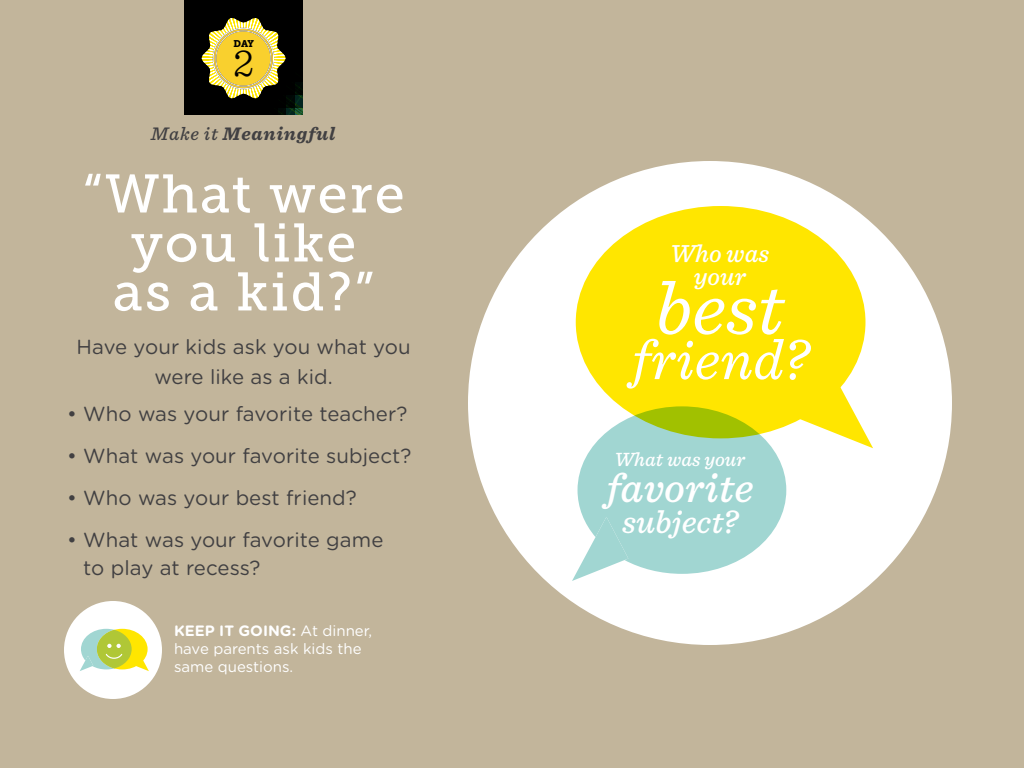
<style>
.page{position:relative;width:1024px;height:768px;background:#c2b59b}
.page>*{position:absolute;margin:0;border:0;box-sizing:border-box;transform-origin:0 0}
.t1{font:italic 77.1px "Sentinel";color:#fff}
.t2{font:italic 58.3px "Sentinel";letter-spacing:.005em;color:#fff}
.t3{font:54px/49px "Museo Slab 500";letter-spacing:.04em;color:#fff;text-align:center}
.t4{font:italic 500 42.6px "Sentinel";letter-spacing:.005em;color:#fff}
.t5{font:300 40.2px "Sentinel";color:#000}
.t6{font:italic 500 33.2px "Sentinel";color:#fff}
.t7{font:italic 500 25.6px/22.9px "Sentinel";letter-spacing:.005em;color:#fff;text-align:center}
.t8{font:20.4px/28.1px "Gotham Rounded";letter-spacing:.005em;color:#414042}
.t9{font:italic 500 20px "Sentinel";letter-spacing:.005em;color:#fff}
.t10{font:italic 700 19px "Sentinel";letter-spacing:.04em;color:#414042}
.t11{font:15px/18px "Gotham Rounded";color:#fff}
.t12{font:9.7px "Museo Slab 900";color:#000}
.s1{font-weight:500}
.s2{font-weight:700}
</style>
<div class="page">
<div style="left:468px;top:161px;width:484px;height:484px;background:#fff;border-radius:50%"></div>
<div style="left:64px;top:601px;width:98px;height:98px;background:#fff;border-radius:50%"></div>
<div style="left:97px;top:629px;width:51px;height:40px;background:#ffe600;border-radius:50%"></div>
<svg style="left:135px;top:656px;width:14px;height:15px"></svg>
<svg style="left:97px;top:630px;width:35px;height:38px"></svg>
<svg style="left:80px;top:629px;width:42px;height:42px"></svg>
<svg style="left:184px;top:0;width:118px;height:115px;background:#544c1f"></svg>
<div style="left:576px;top:206px;width:289px;height:232px;background:#ffe600;border-radius:50%"></div>
<svg style="left:795px;top:359px;width:78px;height:89px"></svg>
<svg style="left:578px;top:406px;width:208px;height:168px;fill:#a1d6d2"></svg>
<svg style="left:572px;top:517px;width:56px;height:64px"></svg>
<p class="t12" style="left:233px;top:38px;width:22px">DAY</p>
<h3 class="t5" style="left:233px;top:33px;width:23px">2</h3>
<p class="t10" style="left:151px;top:119px;width:186px"><span class="s1">Make it</span> Meaningful</p>
<h3 class="t3" style="left:83px;top:170px;width:324px">“What were you like<br>as a kid?”</h3>
<p class="t8" style="left:77px;top:331px;width:335px;line-height:30.1px;text-align:center">Have your kids ask you what you were like as a kid.</p>
<p class="t8" style="left:67px;top:398px;width:342px">• Who was your favorite teacher?</p>
<p class="t8" style="left:67px;top:441px;width:346px">• What was your favorite subject?</p>
<p class="t8" style="left:67px;top:483px;width:291px">• Who was your best friend?</p>
<p class="t8" style="left:83px;top:525px;width:302px;text-indent:-16px">• What was your favorite game to play at recess?</p>
<p class="t11" style="left:174px;top:621px;width:200px"><span class="s2">KEEP IT GOING:</span> At dinner, have parents ask kids the same questions.</p>
<p class="t7" style="left:671px;top:241px;width:100px">Who was your</p>
<h1 class="t1" style="left:655px;top:250px;width:131px">best</h1>
<h2 class="t2" style="left:632px;top:316px;width:178px">friend?</h2>
<p class="t9" style="left:615px;top:444px;width:132px">What was your</p>
<h3 class="t4" style="left:606px;top:456px;width:149px">favorite</h3>
<h3 class="t6" style="left:622px;top:496px;width:117px">subject?</h3>
</div>
